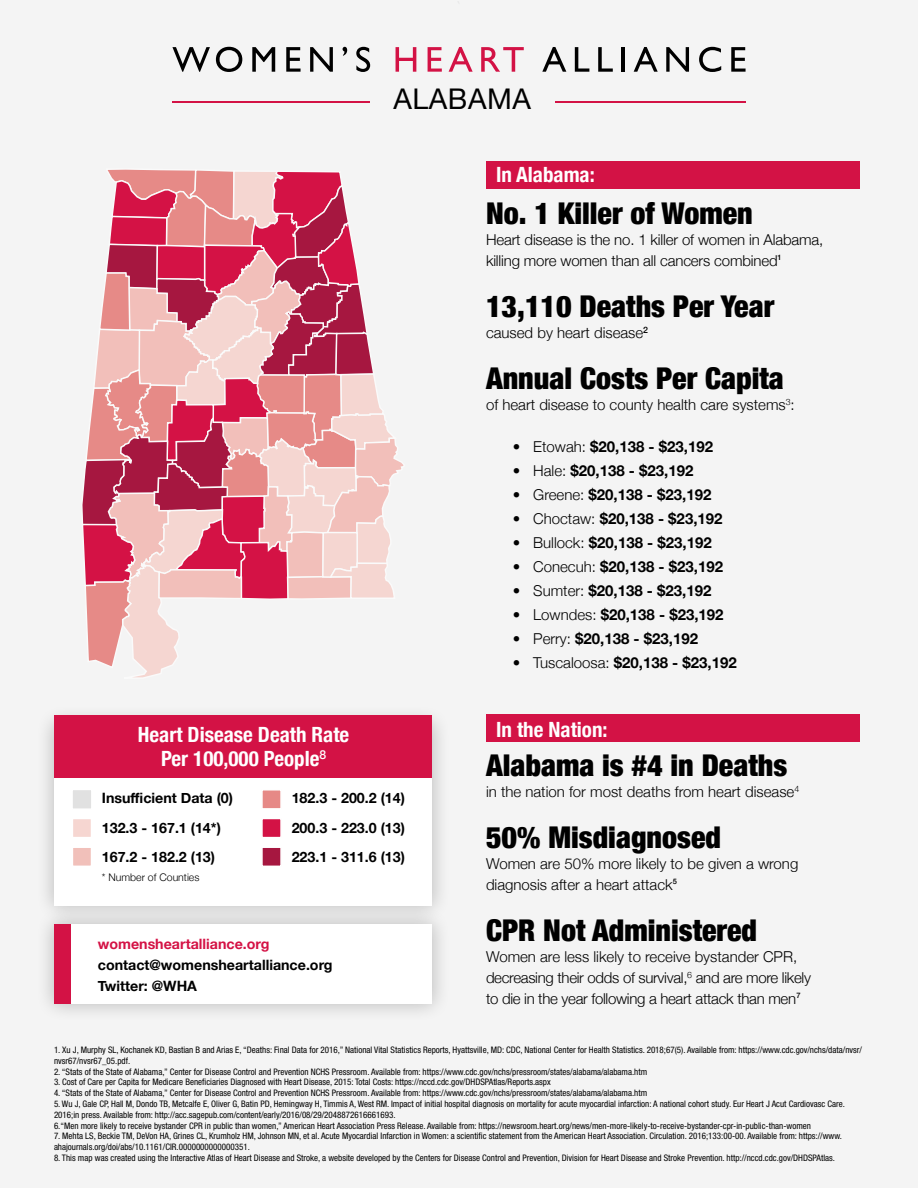
<style>
.page{position:relative;width:918px;height:1188px;background:#f4f4f4}
.page>*{position:absolute;margin:0;border:0;box-sizing:border-box;transform-origin:0 0}
.t1{font:900 condensed 30px "Helvetica Neue";color:#000}
.t2{font:28.5px "Helvetica Neue";letter-spacing:.02em;color:#000}
.t3{font:700 condensed 21px/24px "Helvetica Neue";color:#fff;text-align:center}
.t4{font:300 15px/21px "Helvetica Neue";color:#000}
.t5{font:700 15px "Helvetica Neue";color:#000}
.t6{font:300 15px/21px "Helvetica Neue";letter-spacing:-.02em;color:#000}
.t7{font:700 14.25px/29.2px "Helvetica Neue";color:#000}
.t8{font:700 14.25px "Helvetica Neue";color:#d41245}
.t9{font:300 10.5px "Helvetica Neue";color:#000}
.t10{font:condensed 9px/10.8px "Helvetica Neue LT Std";color:#000}
.s1{font-weight:300}
</style>
<div class="page">
<svg style="left:172px;top:47px;width:38px;height:25px"></svg>
<svg style="left:216px;top:47px;width:26px;height:25px"></svg>
<svg style="left:252px;top:47px;width:23px;height:25px"></svg>
<svg style="left:286px;top:47px;width:15px;height:25px"></svg>
<svg style="left:310px;top:47px;width:23px;height:25px"></svg>
<svg style="left:343px;top:47px;width:4px;height:9px"></svg>
<svg style="left:356px;top:47px;width:14px;height:25px"></svg>
<svg style="left:396px;top:47px;width:20px;height:25px"></svg>
<svg style="left:428px;top:47px;width:14px;height:25px"></svg>
<svg style="left:449px;top:47px;width:24px;height:25px"></svg>
<svg style="left:481px;top:47px;width:43px;height:25px"></svg>
<svg style="left:542px;top:47px;width:24px;height:25px"></svg>
<svg style="left:575px;top:47px;width:14px;height:25px"></svg>
<svg style="left:598px;top:47px;width:15px;height:25px"></svg>
<hr style="left:622px;top:47px;width:3px;height:25px;background:#000">
<svg style="left:634px;top:47px;width:24px;height:25px"></svg>
<svg style="left:666px;top:47px;width:23px;height:25px"></svg>
<svg style="left:699px;top:47px;width:22px;height:25px"></svg>
<svg style="left:731px;top:47px;width:15px;height:25px"></svg>
<hr style="left:172px;top:101px;width:198px;height:1px;background:#d31245">
<hr style="left:555px;top:101px;width:191px;height:1px;background:#d31245">
<div style="left:486px;top:715px;width:374px;height:27px;background:#d31245"></div>
<div style="left:486px;top:162px;width:374px;height:27px;background:#d31245"></div>
<div style="left:35px;top:905px;width:416px;height:118px;background:#000;opacity:.25"></div>
<div style="left:54px;top:924px;width:378px;height:80px;background:#fff"></div>
<div style="left:54px;top:924px;width:16px;height:80px;background:#d31245"></div>
<div style="left:35px;top:704px;width:416px;height:220px;background:#000;opacity:.25"></div>
<div style="left:54px;top:723px;width:378px;height:183px;background:#fff"></div>
<div style="left:54px;top:715px;width:378px;height:62px;background:#d31245"></div>
<div style="left:72px;top:846px;width:20px;height:21px;background:#f1c0ba;border:2px solid #fff"></div>
<div style="left:72px;top:818px;width:20px;height:20px;background:#f6d6d1;border:2px solid #fff"></div>
<div style="left:71px;top:789px;width:22px;height:21px;background:#e1e1e1;border:2px solid #fff"></div>
<svg style="left:80px;top:169px;width:326px;height:752px"></svg>
<h2 class="t2" style="left:393px;top:79px;width:139px">ALABAMA</h2>
<h3 class="t3" style="left:138px;top:721px;width:213px">Heart Disease Death Rate<br>Per 100,000 People<sup>8</sup></h3>
<h3 class="t7" style="left:102px;top:784px;width:133px">Insufficient Data (0)<br>132.3 - 167.1 (14*)<br>167.2 - 182.2 (13)</h3>
<p class="t9" style="left:102px;top:869px;width:99px">* Number of Counties</p>
<h3 class="t7" style="left:292px;top:784px;width:115px;text-align:justify">182.3 - 200.2 (14)<br>200.3 - 223.0 (13)<br>223.1 - 311.6 (13)</h3>
<h3 class="t8" style="left:98px;top:932px;width:173px">womensheartalliance.org</h3>
<h3 class="t7" style="left:98px;top:954px;width:236px;line-height:21px">contact@womensheartalliance.org<br>Twitter: @WHA</h3>
<h3 class="t3" style="left:496px;top:161px;width:100px">In Alabama:</h3>
<h1 class="t1" style="left:486px;top:189px;width:268px">No. 1 Killer of Women</h1>
<h3 class="t4" style="left:486px;top:228px;width:339px">Heart disease is the no. 1 killer of women in Alabama, killing more women than all cancers combined<sup>1</sup></h3>
<h1 class="t1" style="left:486px;top:282px;width:290px">13,110 Deaths Per Year</h1>
<h3 class="t4" style="left:486px;top:321px;width:164px">caused by heart disease<sup>2</sup></h3>
<h1 class="t1" style="left:486px;top:354px;width:299px">Annual Costs Per Capita</h1>
<h3 class="t4" style="left:486px;top:393px;width:310px">of heart disease to county health care systems<sup>3</sup>:</h3>
<h3 class="t5" style="left:513px;top:435px;width:202px"><span class="s1">• Etowah:</span> $20,138 - $23,192</h3>
<h3 class="t5" style="left:513px;top:459px;width:182px"><span class="s1">• Hale:</span> $20,138 - $23,192</h3>
<h3 class="t5" style="left:513px;top:483px;width:200px"><span class="s1">• Greene:</span> $20,138 - $23,192</h3>
<h3 class="t5" style="left:513px;top:507px;width:211px"><span class="s1">• Choctaw:</span> $20,138 - $23,192</h3>
<h3 class="t5" style="left:513px;top:531px;width:200px"><span class="s1">• Bullock:</span> $20,138 - $23,192</h3>
<h3 class="t5" style="left:513px;top:555px;width:212px"><span class="s1">• Conecuh:</span> $20,138 - $23,192</h3>
<h3 class="t5" style="left:513px;top:579px;width:200px"><span class="s1">• Sumter:</span> $20,138 - $23,192</h3>
<h3 class="t5" style="left:513px;top:603px;width:212px"><span class="s1">• Lowndes:</span> $20,138 - $23,192</h3>
<h3 class="t5" style="left:513px;top:627px;width:187px"><span class="s1">• Perry:</span> $20,138 - $23,192</h3>
<h3 class="t5" style="left:513px;top:651px;width:225px"><span class="s1">• Tuscaloosa:</span> $20,138 - $23,192</h3>
<h3 class="t3" style="left:496px;top:716px;width:113px">In the Nation:</h3>
<h1 class="t1" style="left:486px;top:741px;width:303px">Alabama is #4 in Deaths</h1>
<h3 class="t4" style="left:486px;top:780px;width:315px">in the nation for most deaths from heart disease<sup>4</sup></h3>
<h1 class="t1" style="left:486px;top:813px;width:237px">50% Misdiagnosed</h1>
<h3 class="t4" style="left:486px;top:852px;width:314px">Women are 50% more likely to be given a wrong diagnosis after a heart attack<sup>5</sup></h3>
<h1 class="t1" style="left:486px;top:906px;width:273px">CPR Not Administered</h1>
<h3 class="t6" style="left:486px;top:945px;width:327px">Women are less likely to receive bystander CPR, decreasing their odds of survival,<sup>6</sup> and are more likely to die in the year following a heart attack than men<sup>7</sup></h3>
<p class="t10" style="left:54px;top:1044px;width:810px">1. Xu J, Murphy SL, Kochanek KD, Bastian B and Arias E, “Deaths: Final Data for 2016,” National Vital Statistics Reports, Hyattsville, MD: CDC, National Center for Health Statistics. 2018;67(5). Available from: https://www.cdc.gov/nchs/data/nvsr/ nvsr67/nvsr67_05.pdf.</p>
<p class="t10" style="left:54px;top:1066px;width:595px">2. “Stats of the State of Alabama,” Center for Disease Control and Prevention NCHS Pressroom. Available from: https://www.cdc.gov/nchs/pressroom/states/alabama/alabama.htm</p>
<p class="t10" style="left:54px;top:1077px;width:498px">3. Cost of Care per Capita for Medicare Beneficiaries Diagnosed with Heart Disease, 2015: Total Costs: https://nccd.cdc.gov/DHDSPAtlas/Reports.aspx</p>
<p class="t10" style="left:54px;top:1088px;width:595px">4. “Stats of the State of Alabama,” Center for Disease Control and Prevention NCHS Pressroom. Available from: https://www.cdc.gov/nchs/pressroom/states/alabama/alabama.htm</p>
<p class="t10" style="left:54px;top:1098px;width:792px">5. Wu J, Gale CP, Hall M, Dondo TB, Metcalfe E, Oliver G, Batin PD, Hemingway H, Timmis A, West RM. Impact of initial hospital diagnosis on mortality for acute myocardial infarction: A national cohort study. Eur Heart J Acut Cardiovasc Care.<br>2016;in press. Available from: http://acc.sagepub.com/content/early/2016/08/29/2048872616661693.<br>6.“Men more likely to receive bystander CPR in public than women,” American Heart Association Press Release. Available from: https://newsroom.heart.org/news/men-more-likely-to-receive-bystander-cpr-in-public-than-women</p>
<p class="t10" style="left:54px;top:1131px;width:790px">7. Mehta LS, Beckie TM, DeVon HA, Grines CL, Krumholz HM, Johnson MN, et al. Acute Myocardial Infarction in Women: a scientific statement from the American Heart Association. Circulation. 2016;133:00-00. Available from: https://www. ahajournals.org/doi/abs/10.1161/CIR.0000000000000351.</p>
<p class="t10" style="left:54px;top:1152px;width:783px">8. This map was created using the Interactive Atlas of Heart Disease and Stroke, a website developed by the Centers for Disease Control and Prevention, Division for Heart Disease and Stroke Prevention. http://nccd.cdc.gov/DHDSPAtlas.</p>
</div>
